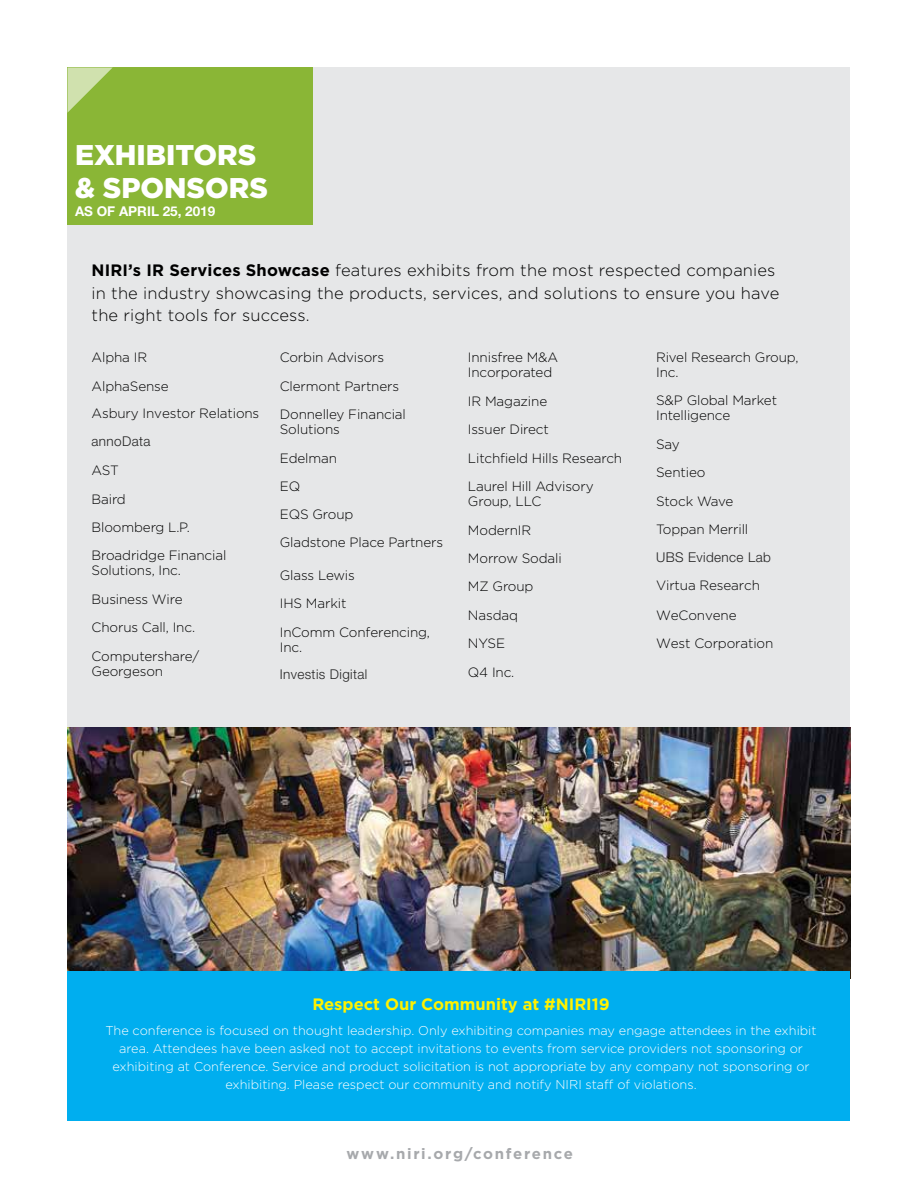
<style>
.page{position:relative;width:918px;height:1188px;background:#fff}
.page>*{position:absolute;margin:0;border:0;box-sizing:border-box;transform-origin:0 0}
.t1{font:900 28.5px/33px "Gotham";color:#fff}
.t2{font:300 16.5px/22.5px "Gotham";letter-spacing:.01em;color:#000}
.t3{font:700 16.5px "Gotham";color:#fff200}
.t4{font:700 15px "Gotham";letter-spacing:.11em;color:#a7a9ac}
.t5{font:300 13.5px/28.5px "Gotham";letter-spacing:-.01em;color:#000}
.t6{font:300 13.5px "Helvetica Neue LT Std";letter-spacing:.03em;color:#232323}
.t7{font:700 13.5px "Helvetica Neue LT Std";color:#fff}
.t8{font:300 13.5px "Helvetica Neue LT Std";letter-spacing:.03em;color:#262626}
.t9{font:300 12.75px/18px "Gotham";color:#fff;text-align:center}
.s1{font-weight:700}
</style>
<div class="page">
<div style="left:68px;top:68px;width:782px;height:903px;background:#e6e7e8"></div>
<img style="left:68px;top:727px;width:782px;height:244px">
<div style="left:68px;top:971px;width:782px;height:149px;background:#00aeef"></div>
<div style="left:68px;top:68px;width:245px;height:157px;background:#8ab636"></div>
<svg style="left:68px;top:68px;width:44px;height:44px"></svg>
<h1 class="t1" style="left:75px;top:139px;width:194px">EXHIBITORS &amp; SPONSORS</h1>
<p class="t7" style="left:75px;top:203px;width:142px">AS OF APRIL 25, 2019</p>
<p class="t2" style="left:92px;top:259px;width:689px"><span class="s1">NIRI’s IR Services Showcase</span> features exhibits from the most respected companies in the industry showcasing the products, services, and solutions to ensure you have the right tools for success.</p>
<p class="t5" style="left:92px;top:343px;width:169px;line-height:27.9px">Alpha IR<br>AlphaSense<br>Asbury Investor Relations</p>
<p class="t6" style="left:92px;top:433px;width:60px">annoData</p>
<p class="t5" style="left:92px;top:456px;width:136px">AST<br>Baird<br>Bloomberg L.P.<br>Broadridge Financial</p>
<p class="t5" style="left:92px;top:556px;width:109px">Solutions, Inc.<br>Business Wire<br>Chorus Call, Inc.<br>Computershare/</p>
<p class="t5" style="left:92px;top:656px;width:73px">Georgeson</p>
<p class="t5" style="left:468px;top:349px;width:92px;line-height:15px">Innisfree M&amp;A<br>Incorporated</p>
<p class="t5" style="left:468px;top:386px;width:156px">IR Magazine<br>Issuer Direct<br>Litchfield Hills Research<br>Laurel Hill Advisory</p>
<p class="t5" style="left:468px;top:487px;width:95px">Group, LLC<br>ModernIR<br>Morrow Sodali<br>MZ Group<br>Nasdaq<br>NYSE<br>Q4 Inc.</p>
<p class="t5" style="left:656px;top:349px;width:144px;line-height:15px">Rivel Research Group,<br>Inc.</p>
<p class="t5" style="left:656px;top:393px;width:122px;line-height:15px">S&amp;P Global Market<br>Intelligence</p>
<p class="t5" style="left:656px;top:430px;width:94px">Say<br>Sentieo<br>Stock Wave<br>Toppan Merrill</p>
<p class="t6" style="left:656px;top:549px;width:116px">UBS Evidence Lab</p>
<p class="t5" style="left:656px;top:571px;width:119px;line-height:29.1px">Virtua Research<br>WeConvene<br>West Corporation</p>
<p class="t5" style="left:280px;top:343px;width:128px">Corbin Advisors<br>Clermont Partners<br>Donnelley Financial</p>
<p class="t5" style="left:280px;top:415px;width:165px">Solutions<br>Edelman<br>EQ<br>EQS Group<br>Gladstone Place Partners</p>
<p class="t5" style="left:280px;top:560px;width:152px">Glass Lewis<br>IHS Markit<br>InComm Conferencing,</p>
<p class="t5" style="left:280px;top:632px;width:24px">Inc.</p>
<p class="t8" style="left:280px;top:666px;width:89px">Investis Digital</p>
<p class="t3" style="left:312px;top:993px;width:299px">Respect Our Community at #NIRI19</p>
<p class="t9" style="left:106px;top:1021px;width:713px">The conference is focused on thought leadership. Only exhibiting companies may engage attendees in the exhibit area. Attendees have been asked not to accept invitations to events from service providers not sponsoring or exhibiting at Conference. Service and product solicitation is not appropriate by any company not sponsoring or exhibiting. Please respect our community and notify NIRI staff of violations.</p>
<p class="t4" style="left:346px;top:1144px;width:228px">www.niri.org/conference</p>
</div>
